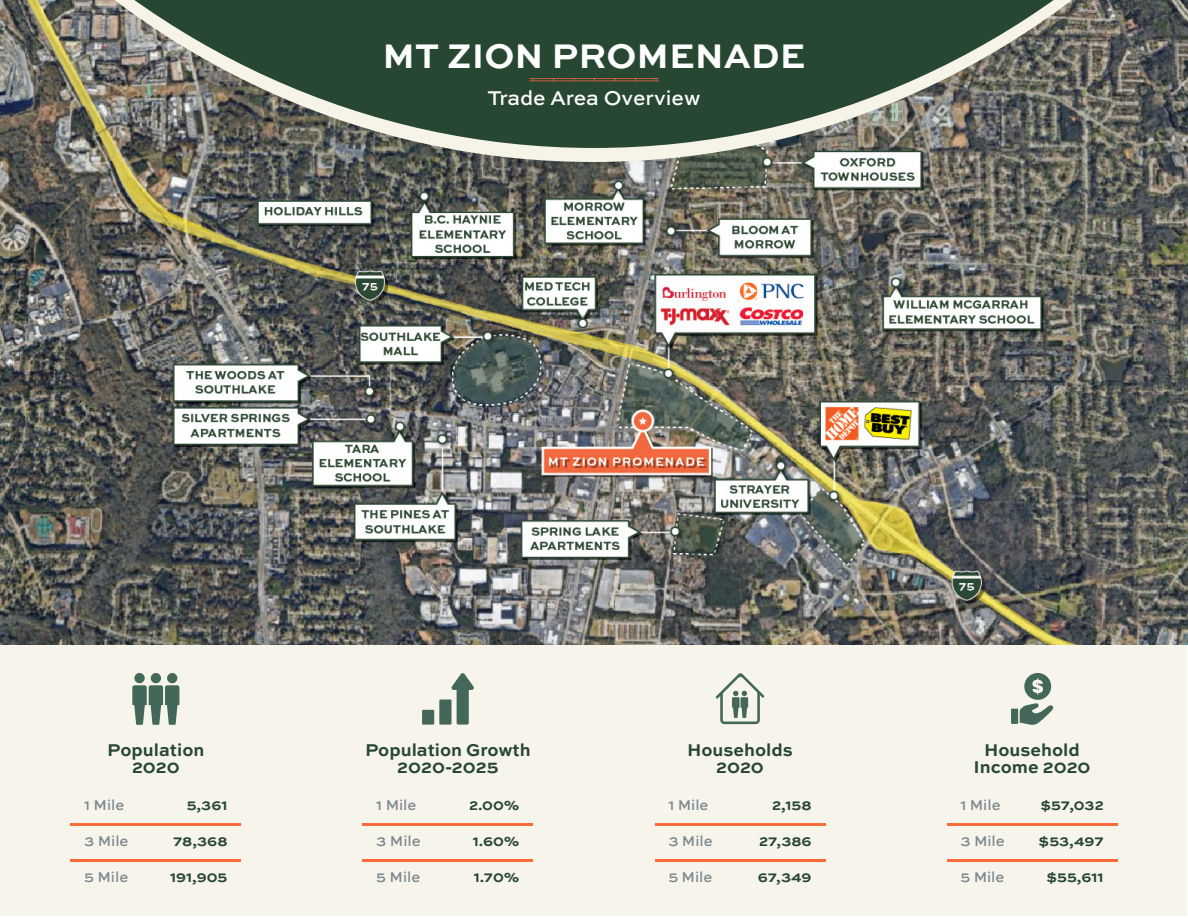
<style>
.page{position:relative;width:1188px;height:918px;background:#fff}
.page>*{position:absolute;margin:0;border:0;box-sizing:border-box;transform-origin:0 0}
.t1{font:700 36px "Sweet Sans";color:#fff}
.t2{font:500 21px "Sweet Sans";color:#fff}
.t3{font:700 18px/16.5px "Sweet Sans";color:#274733;text-align:center}
.t4{font:700 15px "Sweet Sans";color:#274733}
.t5{font:500 15px "Sweet Sans";color:#7c888f}
</style>
<div class="page">
<img style="left:1px;top:148px;width:1187px;height:497px">
<img style="left:0;top:148px;width:1187px;height:14px">
<div style="left:1px;top:645px;width:1186px;height:270px;background:#f6f3e7"></div>
<div style="left:439px;top:700px;width:13px;height:25px;background:#43685a"></div>
<div style="left:422px;top:710px;width:12px;height:15px;background:#43685a"></div>
<svg style="left:451px;top:673px;width:23px;height:52px"></svg>
<hr style="left:363px;top:823px;width:170px;height:3px;background:#ff6a39">
<hr style="left:363px;top:859px;width:170px;height:3px;background:#ff6a39">
<svg style="left:716px;top:673px;width:48px;height:51px"></svg>
<hr style="left:655px;top:823px;width:170px;height:3px;background:#ff6a39">
<hr style="left:655px;top:859px;width:170px;height:3px;background:#ff6a39">
<div style="left:1011px;top:709px;width:7px;height:15px;background:#43685a"></div>
<svg style="left:1020px;top:673px;width:34px;height:52px"></svg>
<hr style="left:947px;top:823px;width:170px;height:3px;background:#ff6a39">
<hr style="left:947px;top:859px;width:170px;height:3px;background:#ff6a39">
<hr style="left:71px;top:823px;width:170px;height:3px;background:#ff6a39">
<hr style="left:71px;top:859px;width:170px;height:3px;background:#ff6a39">
<div style="left:167px;top:673px;width:10px;height:10px;background:#43685a;border-radius:50%"></div>
<div style="left:151px;top:673px;width:10px;height:10px;background:#43685a;border-radius:50%"></div>
<div style="left:134px;top:673px;width:11px;height:10px;background:#43685a;border-radius:50%"></div>
<svg style="left:132px;top:685px;width:47px;height:40px"></svg>
<svg style="left:0;top:0;width:1188px;height:148px;background:#526253"></svg>
<svg style="left:529px;top:78px;width:130px;height:3px"></svg>
<h1 class="t1" style="left:383px;top:35px;width:424px">MT ZION PROMENADE</h1>
<p class="t2" style="left:488px;top:86px;width:214px">Trade Area Overview</p>
<p class="t3" style="left:107px;top:743px;width:99px">Population<br>2020</p>
<p class="t5" style="left:84px;top:797px;width:42px">1 Mile</p>
<p class="t4" style="left:187px;top:797px;width:42px">5,361</p>
<p class="t5" style="left:84px;top:832px;width:46px">3 Mile</p>
<p class="t4" style="left:173px;top:832px;width:56px">78,368</p>
<p class="t5" style="left:84px;top:868px;width:46px">5 Mile</p>
<p class="t4" style="left:170px;top:868px;width:59px">191,905</p>
<p class="t3" style="left:365px;top:742px;width:167px">Population Growth<br>2020-2025</p>
<p class="t5" style="left:376px;top:797px;width:42px">1 Mile</p>
<p class="t4" style="left:469px;top:796px;width:52px">2.00%</p>
<p class="t5" style="left:376px;top:832px;width:46px">3 Mile</p>
<p class="t4" style="left:473px;top:832px;width:48px">1.60%</p>
<p class="t5" style="left:376px;top:868px;width:46px">5 Mile</p>
<p class="t4" style="left:474px;top:868px;width:47px">1.70%</p>
<p class="t3" style="left:687px;top:742px;width:107px">Households<br>2020</p>
<p class="t5" style="left:668px;top:796px;width:42px">1 Mile</p>
<p class="t4" style="left:772px;top:796px;width:41px">2,158</p>
<p class="t5" style="left:668px;top:832px;width:46px">3 Mile</p>
<p class="t4" style="left:759px;top:832px;width:54px">27,386</p>
<p class="t5" style="left:668px;top:868px;width:46px">5 Mile</p>
<p class="t4" style="left:758px;top:868px;width:55px">67,349</p>
<p class="t3" style="left:974px;top:743px;width:118px">Household<br>Income 2020</p>
<p class="t5" style="left:960px;top:797px;width:42px">1 Mile</p>
<p class="t4" style="left:1040px;top:797px;width:65px">$57,032</p>
<p class="t5" style="left:960px;top:832px;width:46px">3 Mile</p>
<p class="t4" style="left:1039px;top:832px;width:67px">$53,497</p>
<p class="t5" style="left:960px;top:868px;width:46px">5 Mile</p>
<p class="t4" style="left:1046px;top:868px;width:59px">$55,611</p>
</div>
